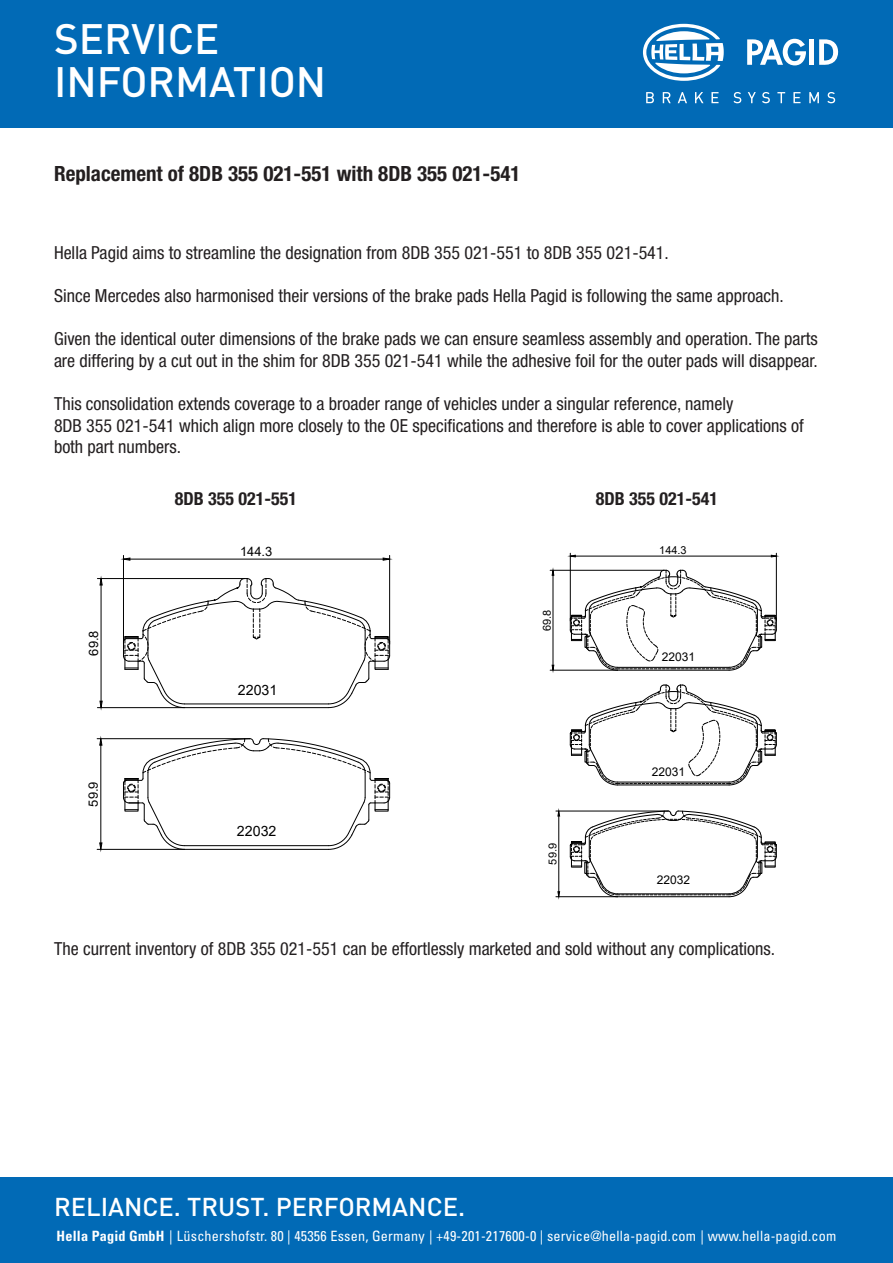
<style>
.page{position:relative;width:893px;height:1263px;background:#fff}
.page>*{position:absolute;margin:0;border:0;box-sizing:border-box;transform-origin:0 0}
.t1{font:500 42px/43.5px "DIN Pro";color:#fff}
.t2{font:500 25.5px "DIN Pro";color:#fff}
.t3{font:700 condensed 21px "Helvetica Neue LT Pro";color:#231f20}
.t4{font:condensed 18px/21.6px "Helvetica Neue LT Pro";color:#231f20}
.t5{font:700 condensed 18px "Helvetica Neue LT Pro";color:#231f20}
.t6{font:condensed 14.25px "Univers LT Std";letter-spacing:.015em;color:#fff}
.t7{font:14.25px "Arial";color:#000}
.t8{font:12.9px "Arial";color:#000}
.t9{font:12px "Arial";color:#000}
.t10{font:10.95px "Arial";color:#000}
.s1{font-weight:700}
</style>
<div class="page">
<div style="left:0;top:0;width:893px;height:128px;background:#016ab6"></div>
<svg style="left:643px;top:24px;width:81px;height:57px"></svg>
<div style="left:809px;top:39px;width:5px;height:26px;background:#fff"></div>
<svg style="left:819px;top:39px;width:19px;height:26px"></svg>
<svg style="left:747px;top:39px;width:59px;height:26px"></svg>
<svg style="left:646px;top:92px;width:8px;height:11px"></svg>
<svg style="left:663px;top:92px;width:8px;height:11px"></svg>
<svg style="left:678px;top:92px;width:9px;height:11px"></svg>
<svg style="left:695px;top:92px;width:8px;height:11px"></svg>
<svg style="left:711px;top:92px;width:7px;height:11px"></svg>
<svg style="left:733px;top:92px;width:8px;height:11px"></svg>
<svg style="left:748px;top:92px;width:8px;height:11px"></svg>
<svg style="left:762px;top:92px;width:8px;height:11px"></svg>
<svg style="left:777px;top:92px;width:8px;height:11px"></svg>
<svg style="left:793px;top:92px;width:7px;height:11px"></svg>
<svg style="left:809px;top:92px;width:10px;height:11px"></svg>
<svg style="left:827px;top:92px;width:8px;height:11px"></svg>
<div style="left:0;top:1178px;width:893px;height:85px;background:#016ab6"></div>
<hr style="left:123px;top:555px;width:1px;height:89px;background:#000">
<hr style="left:389px;top:555px;width:1px;height:89px;background:#000">
<hr style="left:130px;top:559px;width:253px;height:1px;background:#000">
<svg style="left:124px;top:557px;width:7px;height:4px"></svg>
<svg style="left:382px;top:557px;width:8px;height:4px"></svg>
<hr style="left:97px;top:578px;width:148px;height:1px;background:#000">
<hr style="left:97px;top:707px;width:87px;height:1px;background:#000">
<hr style="left:101px;top:585px;width:1px;height:116px;background:#000">
<svg style="left:99px;top:578px;width:4px;height:8px"></svg>
<svg style="left:99px;top:700px;width:4px;height:8px"></svg>
<hr style="left:97px;top:738px;width:153px;height:1px;background:#000">
<hr style="left:97px;top:849px;width:87px;height:1px;background:#000">
<hr style="left:101px;top:745px;width:1px;height:98px;background:#000">
<svg style="left:99px;top:738px;width:4px;height:8px"></svg>
<svg style="left:99px;top:842px;width:4px;height:8px"></svg>
<svg style="left:122px;top:578px;width:268px;height:130px"></svg>
<svg style="left:122px;top:738px;width:268px;height:112px"></svg>
<hr style="left:570px;top:553px;width:1px;height:68px;background:#000">
<hr style="left:776px;top:553px;width:1px;height:68px;background:#000">
<hr style="left:575px;top:556px;width:196px;height:1px;background:#000">
<svg style="left:570px;top:554px;width:6px;height:4px"></svg>
<svg style="left:771px;top:554px;width:6px;height:4px"></svg>
<hr style="left:550px;top:570px;width:114px;height:1px;background:#000">
<hr style="left:550px;top:670px;width:67px;height:1px;background:#000">
<hr style="left:553px;top:575px;width:1px;height:90px;background:#000">
<svg style="left:551px;top:569px;width:4px;height:7px"></svg>
<svg style="left:551px;top:664px;width:4px;height:7px"></svg>
<hr style="left:556px;top:811px;width:112px;height:1px;background:#000">
<hr style="left:556px;top:896px;width:61px;height:1px;background:#000">
<hr style="left:558px;top:816px;width:1px;height:76px;background:#000">
<svg style="left:557px;top:810px;width:3px;height:7px"></svg>
<svg style="left:557px;top:891px;width:3px;height:6px"></svg>
<svg style="left:569px;top:569px;width:208px;height:102px"></svg>
<svg style="left:569px;top:684px;width:208px;height:102px"></svg>
<svg style="left:569px;top:810px;width:208px;height:87px"></svg>
<h1 class="t1" style="left:54px;top:15px;width:274px">SERVICE<br>INFORMATION</h1>
<p class="t3" style="left:54px;top:161px;width:468px">Replacement of 8DB 355 021-551 with 8DB 355 021-541</p>
<p class="t4" style="left:54px;top:241px;width:616px">Hella Pagid aims to streamline the designation from 8DB 355 021-551 to 8DB 355 021-541.</p>
<p class="t4" style="left:54px;top:285px;width:731px">Since Mercedes also harmonised their versions of the brake pads Hella Pagid is following the same approach.</p>
<p class="t4" style="left:54px;top:328px;width:765px">Given the identical outer dimensions of the brake pads we can ensure seamless assembly and operation. The parts are differing by a cut out in the shim for 8DB 355 021-541 while the adhesive foil for the outer pads will disappear.</p>
<p class="t4" style="left:54px;top:393px;width:751px">This consolidation extends coverage to a broader range of vehicles under a singular reference, namely<br>8DB 355 021-541 which align more closely to the OE specifications and therefore is able to cover applications of both part numbers.</p>
<p class="t5" style="left:175px;top:487px;width:124px">8DB 355 021-551</p>
<p class="t5" style="left:596px;top:487px;width:124px">8DB 355 021-541</p>
<p class="t8" style="left:85px;top:656px;width:27px;rotate:-90deg">69.8</p>
<p class="t8" style="left:84px;top:806px;width:27px;rotate:-90deg">59.9</p>
<p class="t8" style="left:240px;top:543px;width:34px">144.3</p>
<p class="t7" style="left:238px;top:680px;width:41px">22031</p>
<p class="t7" style="left:237px;top:821px;width:41px">22032</p>
<p class="t10" style="left:539px;top:631px;width:23px;rotate:-90deg">69.8</p>
<p class="t10" style="left:545px;top:864px;width:23px;rotate:-90deg">59.9</p>
<p class="t10" style="left:659px;top:542px;width:29px">144.3</p>
<p class="t9" style="left:662px;top:648px;width:35px">22031</p>
<p class="t9" style="left:652px;top:763px;width:35px">22031</p>
<p class="t9" style="left:657px;top:871px;width:35px">22032</p>
<p class="t4" style="left:54px;top:937px;width:722px">The current inventory of 8DB 355 021-551 can be effortlessly marketed and sold without any complications.</p>
<h2 class="t2" style="left:54px;top:1189px;width:413px">RELIANCE. TRUST. PERFORMANCE.</h2>
<p class="t6" style="left:57px;top:1227px;width:781px"><span class="s1">Hella Pagid GmbH</span> | Lüschershofstr. 80 | 45356 Essen, Germany | +49-201-217600-0 | service@hella-pagid.com | www.hella-pagid.com</p>
</div>
